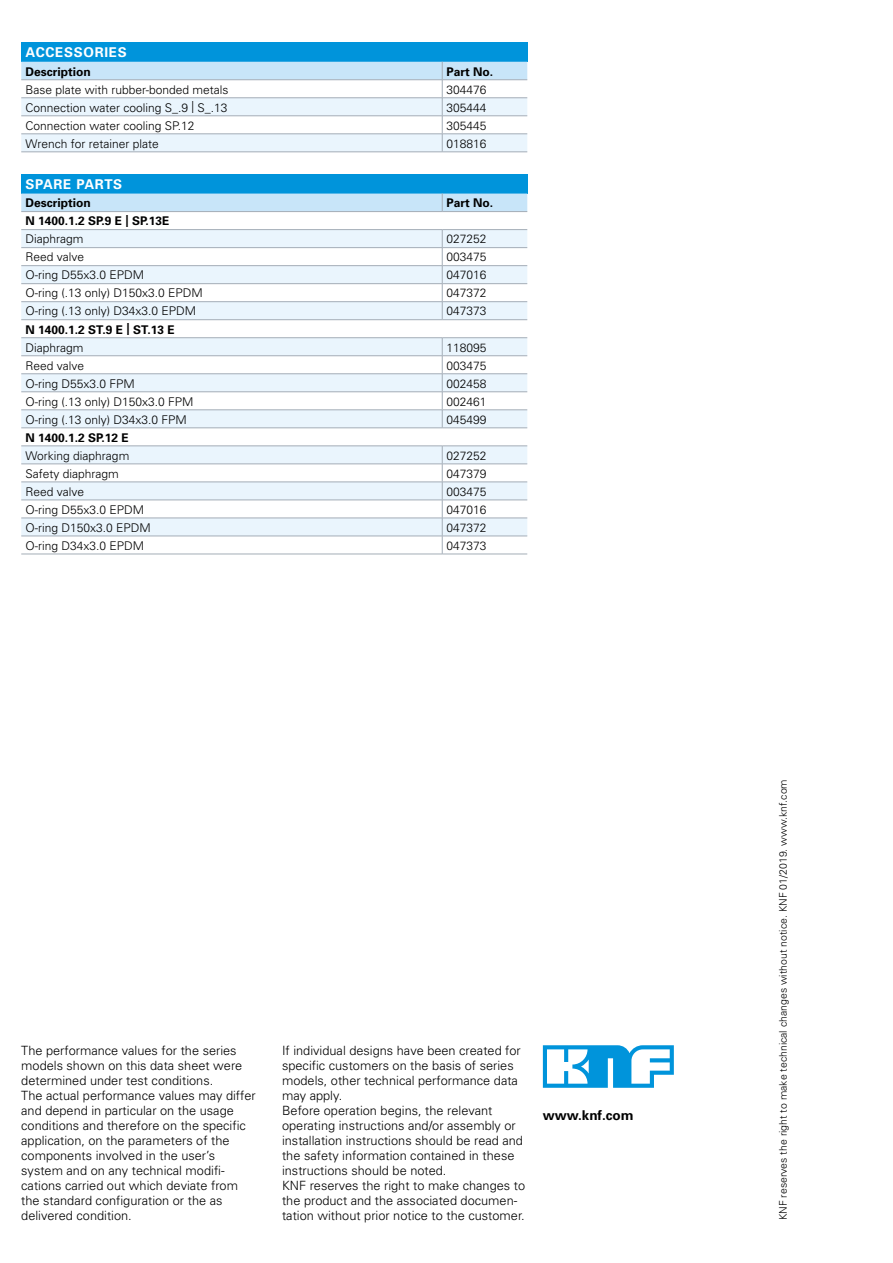
<style>
.page{position:relative;width:893px;height:1263px;background:#fff}
.page>*{position:absolute;margin:0;border:0;box-sizing:border-box;transform-origin:0 0}
.t1{font:700 13.5px "Univers";letter-spacing:.05em;color:#fff}
.t2{font:700 13.5px "Univers";color:#000}
.t3{font:300 12.75px/15px "Univers";color:#000}
.t4{font:300 12px "Univers";color:#000}
.t5{font:700 12px "Univers";color:#000}
.t6{font:300 10.5px "Univers";color:#000}
</style>
<div class="page">
<svg style="left:543px;top:1045px;width:131px;height:43px"></svg>
<div style="left:21px;top:43px;width:506px;height:19px;background:#0094db"></div>
<svg style="left:21px;top:62px;width:506px;height:90px"></svg>
<hr style="left:21px;top:152px;width:421px;height:1px;background:#a4adb7">
<hr style="left:442px;top:152px;width:85px;height:1px;background:#a4adb7">
<div style="left:21px;top:174px;width:506px;height:20px;background:#0094db"></div>
<svg style="left:21px;top:230px;width:506px;height:306px;fill:#eaf5fd"></svg>
<div style="left:21px;top:194px;width:506px;height:17px;background:#c8e5f9"></div>
<hr style="left:21px;top:211px;width:421px;height:1px;background:#a4adb7">
<hr style="left:442px;top:211px;width:85px;height:1px;background:#a4adb7">
<hr style="left:21px;top:247px;width:421px;height:1px;background:#a4adb7">
<hr style="left:442px;top:247px;width:85px;height:1px;background:#a4adb7">
<hr style="left:21px;top:265px;width:421px;height:1px;background:#a4adb7">
<hr style="left:442px;top:265px;width:85px;height:1px;background:#a4adb7">
<hr style="left:21px;top:283px;width:421px;height:1px;background:#a4adb7">
<hr style="left:442px;top:283px;width:85px;height:1px;background:#a4adb7">
<hr style="left:21px;top:301px;width:421px;height:1px;background:#a4adb7">
<hr style="left:442px;top:301px;width:85px;height:1px;background:#a4adb7">
<svg style="left:442px;top:230px;width:1px;height:89px"></svg>
<hr style="left:21px;top:319px;width:421px;height:1px;background:#a4adb7">
<hr style="left:442px;top:319px;width:85px;height:1px;background:#a4adb7">
<hr style="left:21px;top:355px;width:421px;height:1px;background:#a4adb7">
<hr style="left:442px;top:355px;width:85px;height:1px;background:#a4adb7">
<hr style="left:21px;top:373px;width:421px;height:1px;background:#a4adb7">
<hr style="left:442px;top:373px;width:85px;height:1px;background:#a4adb7">
<hr style="left:21px;top:391px;width:421px;height:1px;background:#a4adb7">
<hr style="left:442px;top:391px;width:85px;height:1px;background:#a4adb7">
<hr style="left:21px;top:410px;width:421px;height:1px;background:#a4adb7">
<hr style="left:442px;top:410px;width:85px;height:1px;background:#a4adb7">
<svg style="left:442px;top:338px;width:1px;height:90px"></svg>
<hr style="left:21px;top:428px;width:421px;height:1px;background:#a4adb7">
<hr style="left:442px;top:428px;width:85px;height:1px;background:#a4adb7">
<hr style="left:21px;top:464px;width:421px;height:1px;background:#a4adb7">
<hr style="left:442px;top:464px;width:85px;height:1px;background:#a4adb7">
<hr style="left:21px;top:482px;width:421px;height:1px;background:#a4adb7">
<hr style="left:442px;top:482px;width:85px;height:1px;background:#a4adb7">
<hr style="left:21px;top:500px;width:421px;height:1px;background:#a4adb7">
<hr style="left:442px;top:500px;width:85px;height:1px;background:#a4adb7">
<hr style="left:21px;top:518px;width:421px;height:1px;background:#a4adb7">
<hr style="left:442px;top:518px;width:85px;height:1px;background:#a4adb7">
<hr style="left:21px;top:536px;width:421px;height:1px;background:#a4adb7">
<hr style="left:442px;top:536px;width:85px;height:1px;background:#a4adb7">
<svg style="left:442px;top:447px;width:1px;height:107px"></svg>
<hr style="left:21px;top:554px;width:421px;height:1px;background:#a4adb7">
<hr style="left:442px;top:554px;width:85px;height:1px;background:#a4adb7">
<hr style="left:21px;top:229px;width:421px;height:1px;background:#a4adb7">
<hr style="left:442px;top:229px;width:85px;height:1px;background:#a4adb7">
<hr style="left:21px;top:337px;width:421px;height:1px;background:#a4adb7">
<hr style="left:442px;top:337px;width:85px;height:1px;background:#a4adb7">
<hr style="left:21px;top:446px;width:421px;height:1px;background:#a4adb7">
<hr style="left:442px;top:446px;width:85px;height:1px;background:#a4adb7">
<p class="t1" style="left:26px;top:47px;width:103px">ACCESSORIES</p>
<p class="t5" style="left:26px;top:66px;width:67px">Description</p>
<p class="t5" style="left:446px;top:66px;width:48px">Part No.</p>
<p class="t4" style="left:26px;top:85px;width:204px">Base plate with rubber-bonded metals</p>
<p class="t4" style="left:446px;top:85px;width:42px">304476</p>
<p class="t4" style="left:26px;top:103px;width:204px">Connection water cooling S_.9 | S_.13</p>
<p class="t4" style="left:446px;top:103px;width:42px">305444</p>
<p class="t4" style="left:26px;top:121px;width:170px">Connection water cooling SP.12</p>
<p class="t4" style="left:446px;top:121px;width:42px">305445</p>
<p class="t4" style="left:26px;top:139px;width:135px">Wrench for retainer plate</p>
<p class="t4" style="left:446px;top:139px;width:42px">018816</p>
<p class="t1" style="left:26px;top:179px;width:98px">SPARE PARTS</p>
<p class="t5" style="left:26px;top:198px;width:67px">Description</p>
<p class="t5" style="left:446px;top:198px;width:48px">Part No.</p>
<p class="t5" style="left:26px;top:216px;width:146px">N 1400.1.2 SP.9 E | SP.13E</p>
<p class="t4" style="left:26px;top:234px;width:60px">Diaphragm</p>
<p class="t4" style="left:446px;top:234px;width:42px">027252</p>
<p class="t4" style="left:26px;top:252px;width:60px">Reed valve</p>
<p class="t4" style="left:446px;top:252px;width:42px">003475</p>
<p class="t4" style="left:26px;top:270px;width:120px">O-ring D55x3.0 EPDM</p>
<p class="t4" style="left:446px;top:270px;width:42px">047016</p>
<p class="t4" style="left:26px;top:288px;width:179px">O-ring (.13 only) D150x3.0 EPDM</p>
<p class="t4" style="left:446px;top:288px;width:42px">047372</p>
<p class="t4" style="left:26px;top:306px;width:172px">O-ring (.13 only) D34x3.0 EPDM</p>
<p class="t4" style="left:446px;top:306px;width:42px">047373</p>
<p class="t5" style="left:26px;top:324px;width:151px">N 1400.1.2 ST.9 E | ST.13 E</p>
<p class="t4" style="left:26px;top:343px;width:60px">Diaphragm</p>
<p class="t4" style="left:446px;top:343px;width:42px">118095</p>
<p class="t4" style="left:26px;top:361px;width:60px">Reed valve</p>
<p class="t4" style="left:446px;top:361px;width:42px">003475</p>
<p class="t4" style="left:26px;top:379px;width:111px">O-ring D55x3.0 FPM</p>
<p class="t4" style="left:446px;top:379px;width:42px">002458</p>
<p class="t4" style="left:26px;top:397px;width:170px">O-ring (.13 only) D150x3.0 FPM</p>
<p class="t4" style="left:446px;top:397px;width:42px">002461</p>
<p class="t4" style="left:26px;top:415px;width:163px">O-ring (.13 only) D34x3.0 FPM</p>
<p class="t4" style="left:446px;top:415px;width:42px">045499</p>
<p class="t5" style="left:26px;top:433px;width:105px">N 1400.1.2 SP.12 E</p>
<p class="t4" style="left:26px;top:451px;width:105px">Working diaphragm</p>
<p class="t4" style="left:446px;top:451px;width:42px">027252</p>
<p class="t4" style="left:26px;top:469px;width:95px">Safety diaphragm</p>
<p class="t4" style="left:446px;top:469px;width:42px">047379</p>
<p class="t4" style="left:26px;top:487px;width:60px">Reed valve</p>
<p class="t4" style="left:446px;top:487px;width:42px">003475</p>
<p class="t4" style="left:26px;top:505px;width:120px">O-ring D55x3.0 EPDM</p>
<p class="t4" style="left:446px;top:505px;width:42px">047016</p>
<p class="t4" style="left:26px;top:523px;width:127px">O-ring D150x3.0 EPDM</p>
<p class="t4" style="left:446px;top:523px;width:42px">047372</p>
<p class="t4" style="left:26px;top:541px;width:120px">O-ring D34x3.0 EPDM</p>
<p class="t4" style="left:446px;top:541px;width:42px">047373</p>
<p class="t3" style="left:21px;top:1045px;width:236px">The performance values for the series models shown on this data sheet were determined under test conditions.<br>The actual performance values may differ and depend in particular on the usage conditions and therefore on the specific application, on the parameters of the components involved in the user’s system and on any technical modifi&shy;cations carried out which deviate from the standard configuration or the as delivered condition.</p>
<p class="t3" style="left:282px;top:1044px;width:245px">If individual designs have been created for specific customers on the basis of series models, other technical performance data may apply.<br>Before operation begins, the relevant operating instructions and/or assembly or installation instructions should be read and the safety information contained in these instructions should be noted.<br>KNF reserves the right to make changes to the product and the associated documen&shy;tation without prior notice to the customer.</p>
<p class="t2" style="left:543px;top:1109px;width:92px">www.knf.com</p>
<p class="t6" style="left:779px;top:1220px;width:443px;rotate:-90deg">KNF reserves the right to make technical changes without notice. KNF 01/2019. www.knf.com</p>
</div>
